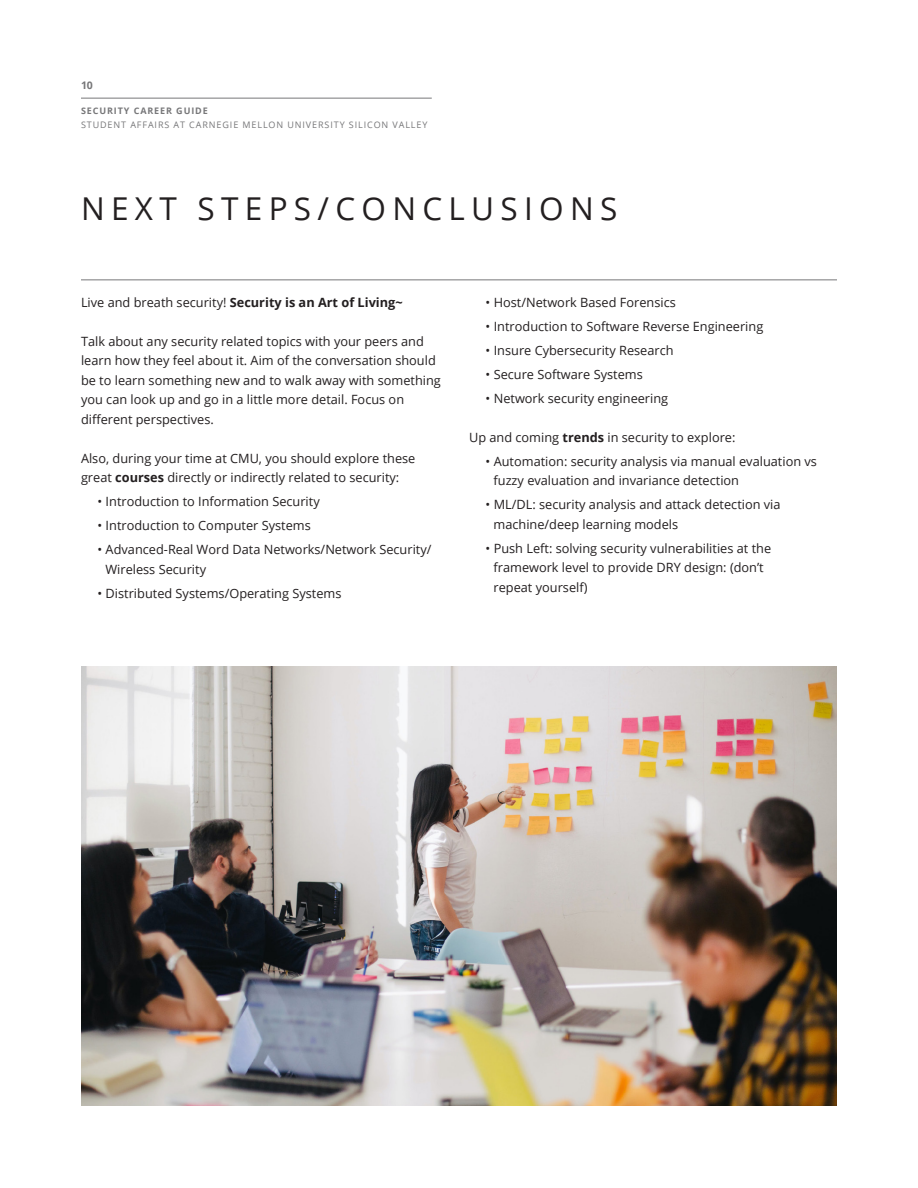
<style>
.page{position:relative;width:918px;height:1188px;background:#fff}
.page>*{position:absolute;margin:0;border:0;box-sizing:border-box;transform-origin:0 0}
.t1{font:31.5px "Open Sans";letter-spacing:.2em;color:#231f20}
.t2{font:12.75px/19.5px "Open Sans";color:#231f20}
.t3{font:700 12.75px "Open Sans";color:#231f20}
.t4{font:700 10.5px "Open Sans";color:#777779}
.t5{font:9px "Open Sans";letter-spacing:.1em;color:#777779}
.t6{font:700 9px "Open Sans";letter-spacing:.1em;color:#777779}
.s1{font-weight:400}
.s2{font-weight:700}
</style>
<div class="page">
<hr style="left:81px;top:98px;width:351px;height:1px;background:#777779">
<hr style="left:81px;top:279px;width:756px;height:1px;background:#777779">
<img style="left:81px;top:666px;width:756px;height:440px">
<p class="t4" style="left:81px;top:78px;width:13px">10</p>
<p class="t6" style="left:81px;top:104px;width:128px">SECURITY CAREER GUIDE</p>
<p class="t5" style="left:81px;top:118px;width:348px">STUDENT AFFAIRS AT CARNEGIE MELLON UNIVERSITY SILICON VALLEY</p>
<p class="t1" style="left:81px;top:187px;width:538px">NEXT STEPS/CONCLUSIONS</p>
<p class="t3" style="left:81px;top:293px;width:323px"><span class="s1">Live and breath security!</span> Security is an Art of Living~</p>
<p class="t2" style="left:81px;top:331px;width:361px">Talk about any security related topics with your peers and learn how they feel about it. Aim of the conversation should be to learn something new and to walk away with something you can look up and go in a little more detail. Focus on different perspectives.</p>
<p class="t2" style="left:81px;top:448px;width:336px">Also, during your time at CMU, you should explore these great <span class="s2">courses</span> directly or indirectly related to security:</p>
<p class="t2" style="left:98px;top:492px;width:224px">• Introduction to Information Security</p>
<p class="t2" style="left:98px;top:516px;width:215px">• Introduction to Computer Systems</p>
<p class="t2" style="left:98px;top:540px;width:335px">• Advanced-Real Word Data Networks/Network Security/</p>
<p class="t2" style="left:105px;top:559px;width:102px">Wireless Security</p>
<p class="t2" style="left:98px;top:583px;width:245px">• Distributed Systems/Operating Systems</p>
<p class="t2" style="left:486px;top:292px;width:192px">• Host/Network Based Forensics</p>
<p class="t2" style="left:486px;top:316px;width:279px">• Introduction to Software Reverse Engineering</p>
<p class="t2" style="left:486px;top:340px;width:189px">• Insure Cybersecurity Research</p>
<p class="t2" style="left:486px;top:364px;width:159px">• Secure Software Systems</p>
<p class="t2" style="left:486px;top:388px;width:184px">• Network security engineering</p>
<p class="t2" style="left:469px;top:427px;width:268px">Up and coming <span class="s2">trends</span> in security to explore:</p>
<p class="t2" style="left:486px;top:451px;width:333px">• Automation: security analysis via manual evaluation vs</p>
<p class="t2" style="left:494px;top:471px;width:247px">fuzzy evaluation and invariance detection</p>
<p class="t2" style="left:486px;top:495px;width:296px">• ML/DL: security analysis and attack detection via</p>
<p class="t2" style="left:494px;top:514px;width:186px">machine/deep learning models</p>
<p class="t2" style="left:486px;top:538px;width:287px">• Push Left: solving security vulnerabilities at the</p>
<p class="t2" style="left:494px;top:558px;width:272px">framework level to provide DRY design: (don’t</p>
<p class="t2" style="left:494px;top:577px;width:95px">repeat yourself)</p>
</div>
